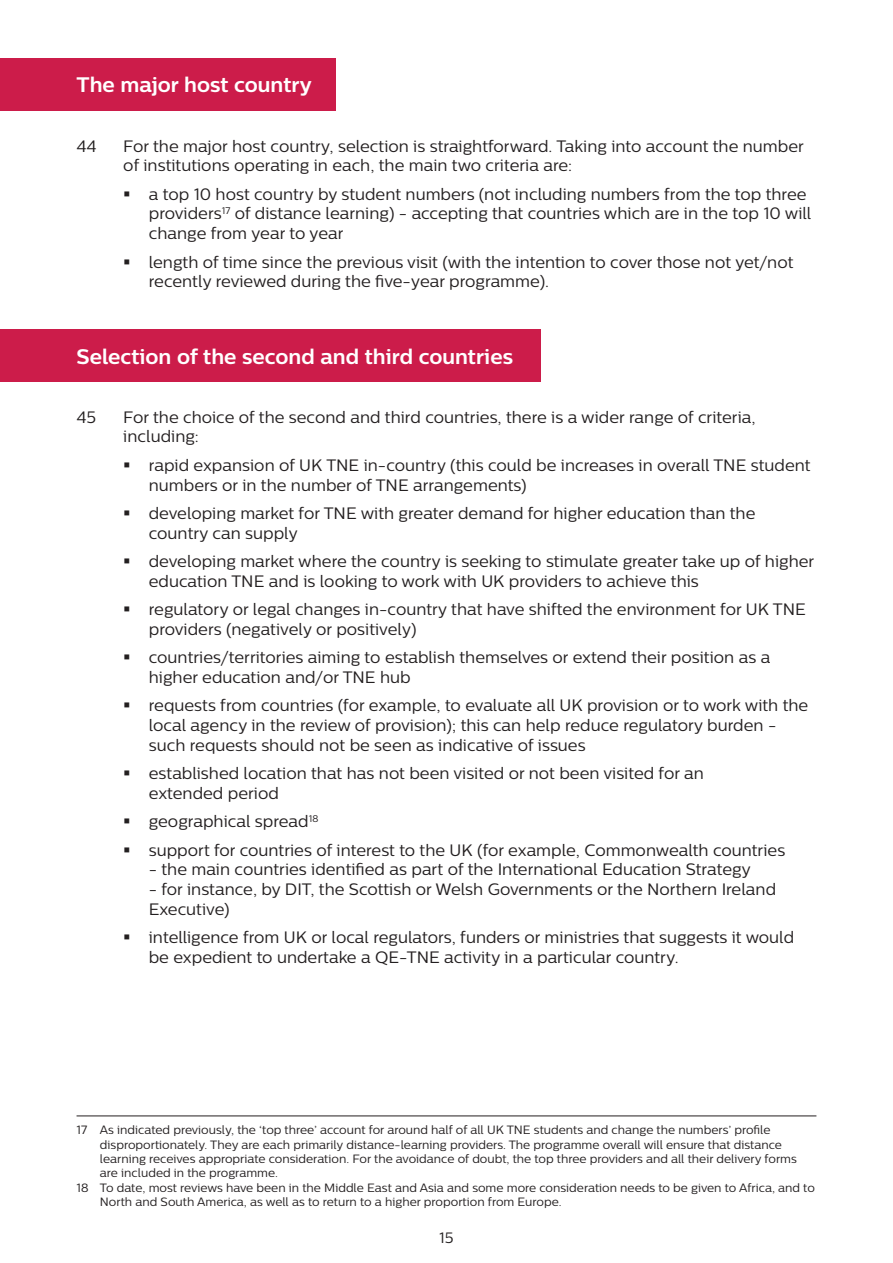
<style>
.page{position:relative;width:893px;height:1263px;background:#fff}
.page>*{position:absolute;margin:0;border:0;box-sizing:border-box;transform-origin:0 0}
.t1{font:700 21px "Centrale Sans";color:#fff}
.Paragraph_Style_2{font:16.5px/19.8px "Centrale Sans";color:#231f20}
.t2{font:15px "Centrale Sans";color:#231f20}
.t3{font:12px/14.4px "Centrale Sans";color:#231f20}
</style>
<div class="page">
<div style="left:0;top:58px;width:336px;height:53px;background:#cc1c4a"></div>
<hr style="left:77px;top:1116px;width:739px;height:1px;background:#231f20">
<div style="left:0;top:330px;width:540px;height:52px;background:#cc1c4a"></div>
<p class="t1" style="left:77px;top:72px;width:237px">The major host country</p>
<p class="Paragraph_Style_2" style="left:77px;top:136px;width:21px">44</p>
<p class="Paragraph_Style_2" style="left:123px;top:136px;width:682px">For the major host country, selection is straightforward. Taking into account the number of institutions operating in each, the main two criteria are:</p>
<p class="Paragraph_Style_2" style="left:149px;top:184px;width:664px">a top 10 host country by student numbers (not including numbers from the top three providers<sup>17</sup> of distance learning) - accepting that countries which are in the top 10 will change from year to year</p>
<p class="Paragraph_Style_2" style="left:149px;top:252px;width:646px">length of time since the previous visit (with the intention to cover those not yet/not recently reviewed during the five-year programme).</p>
<p class="t1" style="left:77px;top:344px;width:438px">Selection of the second and third countries</p>
<p class="Paragraph_Style_2" style="left:77px;top:407px;width:21px">45</p>
<p class="Paragraph_Style_2" style="left:123px;top:407px;width:634px">For the choice of the second and third countries, there is a wider range of criteria, including:</p>
<p class="Paragraph_Style_2" style="left:149px;top:455px;width:663px">rapid expansion of UK TNE in-country (this could be increases in overall TNE student numbers or in the number of TNE arrangements)</p>
<p class="Paragraph_Style_2" style="left:149px;top:503px;width:608px">developing market for TNE with greater demand for higher education than the country can supply</p>
<p class="Paragraph_Style_2" style="left:149px;top:551px;width:667px">developing market where the country is seeking to stimulate greater take up of higher education TNE and is looking to work with UK providers to achieve this</p>
<p class="Paragraph_Style_2" style="left:149px;top:599px;width:659px">regulatory or legal changes in-country that have shifted the environment for UK TNE providers (negatively or positively)</p>
<p class="Paragraph_Style_2" style="left:149px;top:647px;width:623px">countries/territories aiming to establish themselves or extend their position as a higher education and/or TNE hub</p>
<p class="Paragraph_Style_2" style="left:149px;top:695px;width:661px">requests from countries (for example, to evaluate all UK provision or to work with the local agency in the review of provision); this can help reduce regulatory burden - such requests should not be seen as indicative of issues</p>
<p class="Paragraph_Style_2" style="left:149px;top:763px;width:557px">established location that has not been visited or not been visited for an extended period</p>
<p class="Paragraph_Style_2" style="left:149px;top:811px;width:171px">geographical spread<sup>18</sup></p>
<p class="Paragraph_Style_2" style="left:149px;top:840px;width:638px">support for countries of interest to the UK (for example, Commonwealth countries</p>
<p class="Paragraph_Style_2" style="left:149px;top:859px;width:604px">- the main countries identified as part of the International Education Strategy</p>
<p class="Paragraph_Style_2" style="left:149px;top:879px;width:629px">- for instance, by DIT, the Scottish or Welsh Governments or the Northern Ireland<br>Executive)</p>
<p class="Paragraph_Style_2" style="left:149px;top:927px;width:647px">intelligence from UK or local regulators, funders or ministries that suggests it would be expedient to undertake a QE-TNE activity in a particular country.</p>
<p class="t3" style="left:77px;top:1122px;width:12px">17</p>
<p class="t3" style="left:77px;top:1180px;width:13px">18</p>
<p class="t3" style="left:100px;top:1122px;width:698px">As indicated previously, the ‘top three’ account for around half of all UK TNE students and change the numbers’ profile disproportionately. They are each primarily distance-learning providers. The programme overall will ensure that distance learning receives appropriate consideration. For the avoidance of doubt, the top three providers and all their delivery forms are included in the programme.</p>
<p class="t3" style="left:100px;top:1180px;width:716px">To date, most reviews have been in the Middle East and Asia and some more consideration needs to be given to Africa, and to<br>North and South America, as well as to return to a higher proportion from Europe.</p>
<p class="t2" style="left:439px;top:1229px;width:16px">15</p>
</div>
